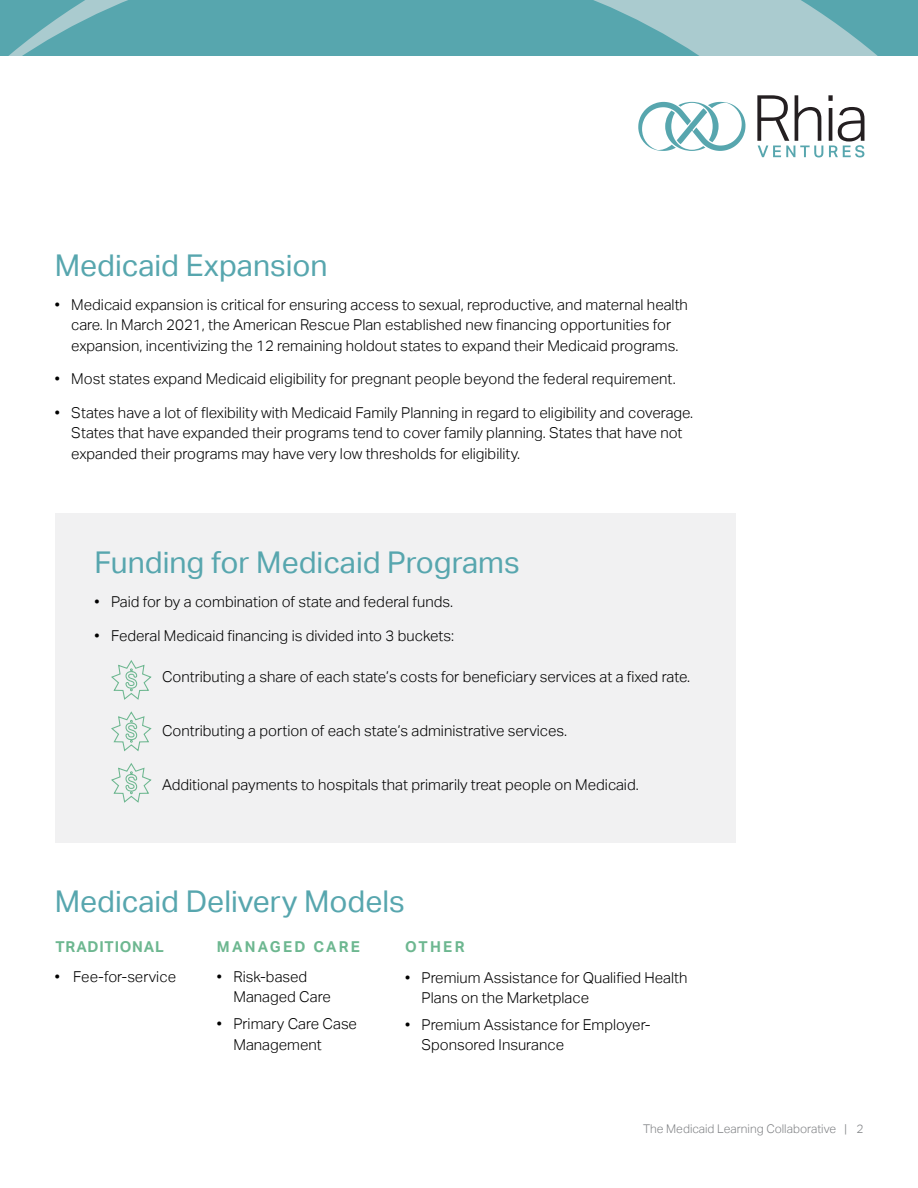
<style>
.page{position:relative;width:918px;height:1188px;background:#fff}
.page>*{position:absolute;margin:0;border:0;box-sizing:border-box;transform-origin:0 0}
.t1{font:30px "Aktiv Grotesk";color:#57a6ae}
.t2{font:300 15px/20.2px "Aktiv Grotesk";color:#000}
.t3{font:700 15px "Aktiv Grotesk";letter-spacing:.05em;color:#6db790}
.t4{font:700 15px "Aktiv Grotesk";letter-spacing:.15em;color:#6db790}
.t5{font:700 15px "Aktiv Grotesk";letter-spacing:.12em;color:#6db790}
.t6{font:300 12px "Aktiv Grotesk";color:#808285}
</style>
<div class="page">
<svg style="left:0;top:0;width:918px;height:56px;background:#6aaeb5"></svg>
<svg style="left:638px;top:102px;width:108px;height:49px"></svg>
<svg style="left:757px;top:95px;width:107px;height:62px"></svg>
<div style="left:55px;top:514px;width:680px;height:329px;background:#f1f1f2"></div>
<svg style="left:111px;top:660px;width:41px;height:40px"></svg>
<svg style="left:111px;top:711px;width:41px;height:41px"></svg>
<svg style="left:111px;top:763px;width:41px;height:40px"></svg>
<h1 class="t1" style="left:55px;top:248px;width:274px">Medicaid Expansion</h1>
<p class="t2" style="left:55px;top:295px;width:635px;text-align:center">• Medicaid expansion is critical for ensuring access to sexual, reproductive, and maternal health care. In March 2021, the American Rescue Plan established new financing opportunities for expansion, incentivizing the 12 remaining holdout states to expand their Medicaid programs.</p>
<p class="t2" style="left:55px;top:369px;width:622px">• Most states expand Medicaid eligibility for pregnant people beyond the federal requirement.</p>
<p class="t2" style="left:71px;top:403px;width:623px;text-indent:-16px">• States have a lot of flexibility with Medicaid Family Planning in regard to eligibility and coverage.<br>States that have expanded their programs tend to cover family planning. States that have not expanded their programs may have very low thresholds for eligibility.</p>
<h1 class="t1" style="left:94px;top:545px;width:427px">Funding for Medicaid Programs</h1>
<p class="t2" style="left:94px;top:592px;width:360px">• Paid for by a combination of state and federal funds.</p>
<p class="t2" style="left:95px;top:626px;width:361px">• Federal Medicaid financing is divided into 3 buckets:</p>
<p class="t2" style="left:162px;top:666px;width:530px">Contributing a share of each state’s costs for beneficiary services at a fixed rate.</p>
<p class="t2" style="left:162px;top:720px;width:407px">Contributing a portion of each state’s administrative services.</p>
<p class="t2" style="left:162px;top:774px;width:478px">Additional payments to hospitals that primarily treat people on Medicaid.</p>
<h1 class="t1" style="left:55px;top:884px;width:352px">Medicaid Delivery Models</h1>
<p class="t3" style="left:56px;top:938px;width:110px">TRADITIONAL</p>
<p class="t4" style="left:217px;top:938px;width:145px">MANAGED CARE</p>
<p class="t5" style="left:405px;top:938px;width:61px">OTHER</p>
<p class="t2" style="left:55px;top:967px;width:123px">• Fee-for-service</p>
<p class="t2" style="left:233px;top:967px;width:99px;text-indent:-16px">• Risk-based<br>Managed Care</p>
<p class="t2" style="left:233px;top:1014px;width:125px;text-indent:-16px">• Primary Care Case<br>Management</p>
<p class="t2" style="left:422px;top:967px;width:267px;text-indent:-16px">• Premium Assistance for Qualified Health<br>Plans on the Marketplace</p>
<p class="t2" style="left:422px;top:1015px;width:231px;text-indent:-16px">• Premium Assistance for Employer-<br>Sponsored Insurance</p>
<p class="t6" style="left:643px;top:1122px;width:222px">The Medicaid Learning Collaborative | 2</p>
</div>
